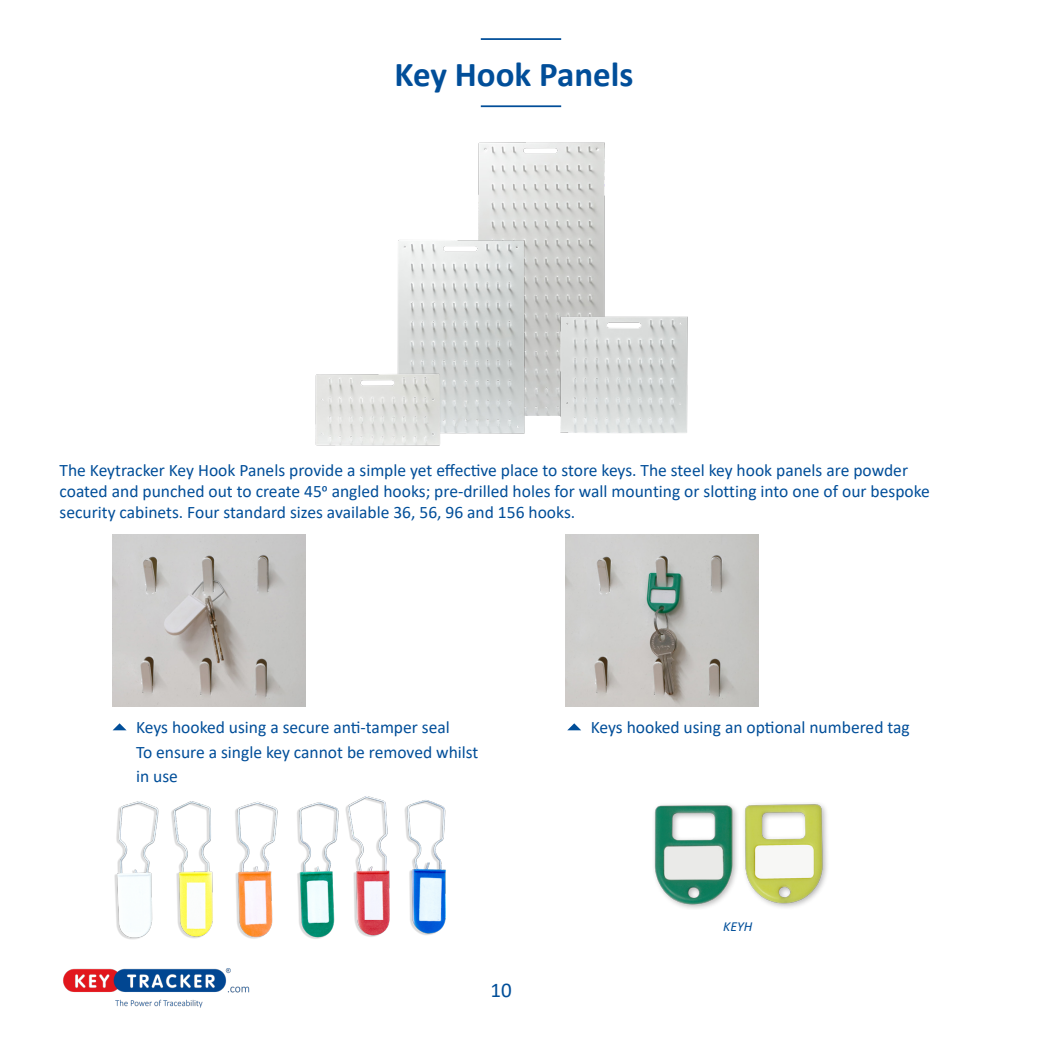
<style>
.page{position:relative;width:1042px;height:1042px;background:#fff}
.page>*{position:absolute;margin:0;border:0;box-sizing:border-box;transform-origin:0 0}
.t1{font:700 35px "Calibri";color:#014e99}
.t2{font:21px "Calibri";color:#014e99}
.t3{font:17.5px/21px "Calibri";color:#014e99}
.t4{font:italic 13.83px "Calibri";color:#014e99}
</style>
<div class="page">
<hr style="left:1041px;top:0;width:1px;height:1042px;background:#014e99">
<img style="left:63px;top:968px;width:187px;height:40px">
<img style="left:478px;top:142px;width:127px;height:274px">
<hr style="left:481px;top:38px;width:80px;height:2px;background:#014e99">
<hr style="left:481px;top:105px;width:80px;height:2px;background:#014e99">
<img style="left:397px;top:236px;width:133px;height:198px">
<img style="left:559px;top:315px;width:129px;height:118px">
<img style="left:315px;top:372px;width:128px;height:74px">
<img style="left:113px;top:534px;width:193px;height:172px">
<img style="left:566px;top:534px;width:193px;height:172px">
<svg style="left:567px;top:723px;width:14px;height:7px"></svg>
<svg style="left:113px;top:723px;width:13px;height:7px"></svg>
<img style="left:114px;top:796px;width:332px;height:144px">
<img style="left:654px;top:803px;width:173px;height:106px">
<p class="t1" style="left:394px;top:49px;width:240px">Key Hook Panels</p>
<p class="t3" style="left:60px;top:459px;width:872px">The Keytracker Key Hook Panels provide a simple yet effective place to store keys. The steel key hook panels are powder coated and punched out to create 450 angled hooks; pre-drilled holes for wall mounting or slotting into one of our bespoke security cabinets. Four standard sizes available 36, 56, 96 and 156 hooks.</p>
<p class="t3" style="left:136px;top:716px;width:315px">Keys hooked using a secure anti-tamper seal</p>
<p class="t3" style="left:591px;top:716px;width:320px">Keys hooked using an optional numbered tag</p>
<p class="t3" style="left:136px;top:739px;width:344px;line-height:24.5px">To ensure a single key cannot be removed whilst in use</p>
<p class="t2" style="left:490px;top:975px;width:23px">10</p>
<p class="t4" style="left:723px;top:917px;width:31px">KEYH</p>
</div>
